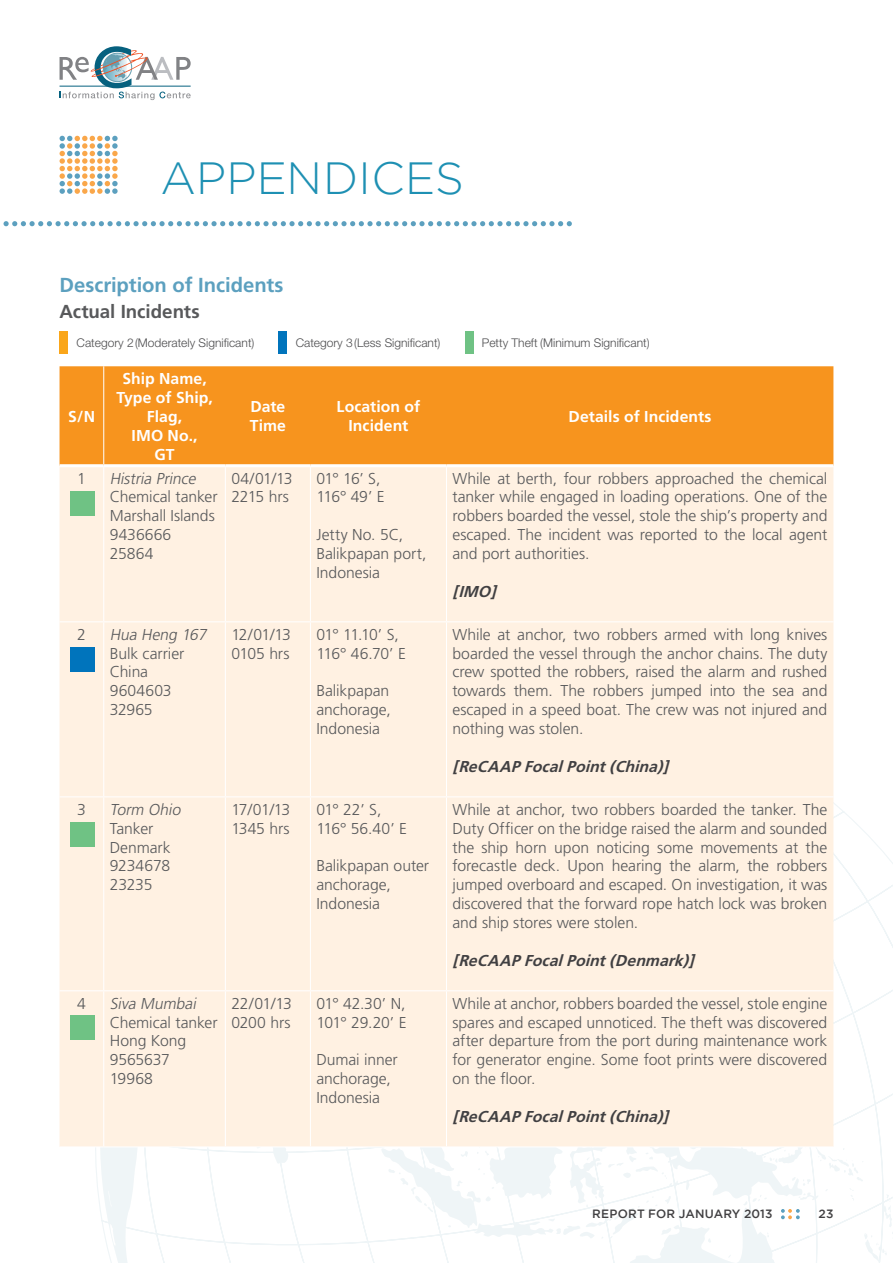
<style>
.page{position:relative;width:893px;height:1263px;background:#fff}
.page>*{position:absolute;margin:0;border:0;box-sizing:border-box;transform-origin:0 0}
.t1{font:300 45px "Gotham";letter-spacing:.005em;color:#1e90b3}
.t2{font:700 20.25px "Frutiger";color:#5ca0bf}
.t3{font:700 18.75px "Frutiger";color:#58595b}
.t4{font:300 15.75px/18.9px "Frutiger";letter-spacing:-.005em;color:#58595b}
.t5{font:italic 700 15.75px "Frutiger";color:#414042}
.t6{font:700 15.75px/18.9px "Frutiger";letter-spacing:.005em;color:#fff;text-align:center}
.t7{font:300 15.75px/18.9px "Frutiger";letter-spacing:-.025em;color:#58595b}
.t8{font:italic 300 15.75px "Frutiger";color:#58595b}
.t9{font:300 15.75px/18.9px "Frutiger";letter-spacing:-.045em;color:#58595b}
.t10{font:300 15.75px/18.9px "Frutiger";letter-spacing:-.04em;color:#58595b}
.t11{font:300 15.75px/18.9px "Frutiger";letter-spacing:-.03em;color:#58595b}
.t12{font:300 12px "Helvetica Neue";color:#4d4d4f}
.t13{font:500 12px "Gotham";letter-spacing:.015em;color:#414042}
</style>
<div class="page">
<svg style="left:95px;top:693px;width:798px;height:570px"></svg>
<svg style="left:781px;top:1209px;width:19px;height:10px"></svg>
<svg style="left:4px;top:221px;width:568px;height:5px"></svg>
<svg style="left:60px;top:46px;width:131px;height:54px"></svg>
<svg style="left:60px;top:136px;width:58px;height:58px"></svg>
<div style="left:60px;top:366px;width:773px;height:98px;background:#f7941e"></div>
<div style="left:60px;top:467px;width:773px;height:679px;background:#fff1e2"></div>
<hr style="left:103px;top:366px;width:1px;height:98px;background:#fff">
<hr style="left:103px;top:467px;width:1px;height:154px;background:#fff">
<hr style="left:225px;top:467px;width:1px;height:154px;background:#fff">
<hr style="left:310px;top:467px;width:1px;height:154px;background:#fff">
<hr style="left:446px;top:467px;width:1px;height:154px;background:#fff">
<hr style="left:60px;top:621px;width:44px;height:1px;background:#fff">
<hr style="left:104px;top:621px;width:121px;height:1px;background:#fff">
<hr style="left:103px;top:622px;width:1px;height:174px;background:#fff">
<hr style="left:225px;top:621px;width:85px;height:1px;background:#fff">
<hr style="left:225px;top:622px;width:1px;height:174px;background:#fff">
<hr style="left:310px;top:621px;width:136px;height:1px;background:#fff">
<hr style="left:310px;top:622px;width:1px;height:174px;background:#fff">
<hr style="left:446px;top:621px;width:387px;height:1px;background:#fff">
<hr style="left:446px;top:622px;width:1px;height:174px;background:#fff">
<hr style="left:60px;top:796px;width:44px;height:1px;background:#fff">
<hr style="left:104px;top:796px;width:121px;height:1px;background:#fff">
<hr style="left:103px;top:797px;width:1px;height:193px;background:#fff">
<hr style="left:225px;top:796px;width:85px;height:1px;background:#fff">
<hr style="left:225px;top:797px;width:1px;height:193px;background:#fff">
<hr style="left:310px;top:796px;width:136px;height:1px;background:#fff">
<hr style="left:310px;top:797px;width:1px;height:193px;background:#fff">
<hr style="left:446px;top:796px;width:387px;height:1px;background:#fff">
<hr style="left:446px;top:797px;width:1px;height:193px;background:#fff">
<hr style="left:60px;top:990px;width:44px;height:1px;background:#fff">
<hr style="left:104px;top:990px;width:121px;height:1px;background:#fff">
<hr style="left:103px;top:991px;width:1px;height:155px;background:#fff">
<hr style="left:225px;top:990px;width:85px;height:1px;background:#fff">
<hr style="left:225px;top:991px;width:1px;height:155px;background:#fff">
<hr style="left:310px;top:990px;width:136px;height:1px;background:#fff">
<hr style="left:310px;top:991px;width:1px;height:155px;background:#fff">
<hr style="left:446px;top:990px;width:387px;height:1px;background:#fff">
<hr style="left:446px;top:991px;width:1px;height:155px;background:#fff">
<hr style="left:60px;top:1146px;width:44px;height:1px;background:#fff">
<hr style="left:104px;top:1146px;width:121px;height:1px;background:#fff">
<hr style="left:225px;top:1146px;width:85px;height:1px;background:#fff">
<hr style="left:310px;top:1146px;width:136px;height:1px;background:#fff">
<hr style="left:446px;top:1146px;width:387px;height:1px;background:#fff">
<div style="left:70px;top:647px;width:25px;height:24px;background:#0074bc"></div>
<div style="left:70px;top:822px;width:25px;height:25px;background:#6fc284"></div>
<div style="left:279px;top:331px;width:8px;height:22px;background:#0074bc"></div>
<div style="left:60px;top:331px;width:8px;height:22px;background:#faa61a"></div>
<div style="left:465px;top:331px;width:8px;height:22px;background:#6fc284"></div>
<div style="left:70px;top:1016px;width:25px;height:24px;background:#6fc284"></div>
<div style="left:70px;top:491px;width:25px;height:25px;background:#6fc284"></div>
<h1 class="t1" style="left:160px;top:153px;width:305px">APPEND ICES</h1>
<p class="t2" style="left:60px;top:273px;width:226px">Description of Incidents</p>
<p class="t3" style="left:60px;top:301px;width:142px">Actual Incidents</p>
<p class="t12" style="left:77px;top:336px;width:179px">Category 2(Moderately Significant)</p>
<p class="t12" style="left:296px;top:336px;width:146px">Category 3(Less Significant)</p>
<p class="t12" style="left:482px;top:336px;width:169px">Petty Theft (Minimum Significant)</p>
<p class="t6" style="left:68px;top:407px;width:29px">S/N</p>
<p class="t6" style="left:116px;top:369px;width:98px">Ship Name,<br>Type of Ship,<br>Flag,<br>IMO No.,<br>GT</p>
<p class="t4" style="left:77px;top:469px;width:10px">1</p>
<p class="t8" style="left:110px;top:469px;width:91px">Histria Prince</p>
<p class="t4" style="left:110px;top:488px;width:109px">Chemical tanker<br>Marshall Islands<br>9436666<br>25864</p>
<p class="t4" style="left:77px;top:625px;width:10px">2</p>
<p class="t8" style="left:110px;top:625px;width:102px">Hua Heng 167</p>
<p class="t4" style="left:110px;top:644px;width:76px">Bulk carrier<br>China<br>9604603<br>32965</p>
<p class="t4" style="left:77px;top:800px;width:10px">3</p>
<p class="t8" style="left:110px;top:800px;width:75px">Torm Ohio</p>
<p class="t4" style="left:110px;top:819px;width:62px">Tanker<br>Denmark<br>9234678<br>23235</p>
<p class="t4" style="left:77px;top:994px;width:10px">4</p>
<p class="t8" style="left:110px;top:994px;width:91px">Siva Mumbai</p>
<p class="t4" style="left:110px;top:1013px;width:109px">Chemical tanker<br>Hong Kong<br>9565637<br>19968</p>
<p class="t6" style="left:250px;top:398px;width:38px;text-align:left">Date<br>Time</p>
<p class="t6" style="left:337px;top:398px;width:85px">Location of<br>Incident</p>
<p class="t6" style="left:568px;top:407px;width:144px">Details of Incidents</p>
<p class="t7" style="left:231px;top:469px;width:63px">04/01/13<br>2215 hrs</p>
<p class="t4" style="left:316px;top:469px;width:70px">01° 16’ S,<br>116° 49’ E</p>
<p class="t4" style="left:316px;top:526px;width:112px">Jetty No. 5C,<br>Balikpapan port,<br>Indonesia</p>
<p class="t10" style="left:231px;top:625px;width:61px">12/01/13<br>0105 hrs</p>
<p class="t9" style="left:316px;top:625px;width:91px">01° 11.10’ S,<br>116° 46.70’ E</p>
<p class="t4" style="left:316px;top:682px;width:76px;text-align:justify">Balikpapan anchorage, Indonesia</p>
<p class="t11" style="left:231px;top:800px;width:60px">17/01/13<br>1345 hrs</p>
<p class="t7" style="left:316px;top:800px;width:92px">01° 22’ S,<br>116° 56.40’ E</p>
<p class="t4" style="left:316px;top:857px;width:114px">Balikpapan outer anchorage,<br>Indonesia</p>
<p class="t4" style="left:231px;top:994px;width:62px">22/01/13<br>0200 hrs</p>
<p class="t7" style="left:316px;top:994px;width:92px">01° 42.30’ N,<br>101° 29.20’ E</p>
<p class="t4" style="left:316px;top:1051px;width:83px">Dumai inner anchorage,<br>Indonesia</p>
<p class="t4" style="left:452px;top:469px;width:376px;text-align:justify">While at berth, four robbers approached the chemical tanker while engaged in loading operations. One of the robbers boarded the vessel, stole the ship’s property and escaped. The incident was reported to the local agent and port authorities.</p>
<p class="t5" style="left:452px;top:582px;width:50px">[IMO]</p>
<p class="t4" style="left:452px;top:625px;width:376px;text-align:justify">While at anchor, two robbers armed with long knives boarded the vessel through the anchor chains. The duty crew spotted the robbers, raised the alarm and rushed towards them. The robbers jumped into the sea and escaped in a speed boat. The crew was not injured and nothing was stolen.</p>
<p class="t5" style="left:452px;top:757px;width:222px">[ReCAAPFocalPoint(China)]</p>
<p class="t4" style="left:452px;top:800px;width:376px;text-align:justify">While at anchor, two robbers boarded the tanker. The Duty Officer on the bridge raised the alarm and sounded the ship horn upon noticing some movements at the forecastle deck. Upon hearing the alarm, the robbers jumped overboard and escaped. On investigation, it was discovered that the forward rope hatch lock was broken and ship stores were stolen.</p>
<p class="t5" style="left:452px;top:951px;width:248px">[ReCAAPFocalPoint(Denmark)]</p>
<p class="t4" style="left:452px;top:994px;width:376px;text-align:justify">While at anchor, robbers boarded the vessel, stole engine spares and escaped unnoticed. The theft was discovered after departure from the port during maintenance work for generator engine. Some foot prints were discovered on the floor.</p>
<p class="t5" style="left:452px;top:1107px;width:222px">[ReCAAPFocalPoint(China)]</p>
<p class="t13" style="left:592px;top:1207px;width:182px">REPORT FOR JANUARY 2013</p>
<p class="t13" style="left:818px;top:1207px;width:17px">23</p>
</div>
